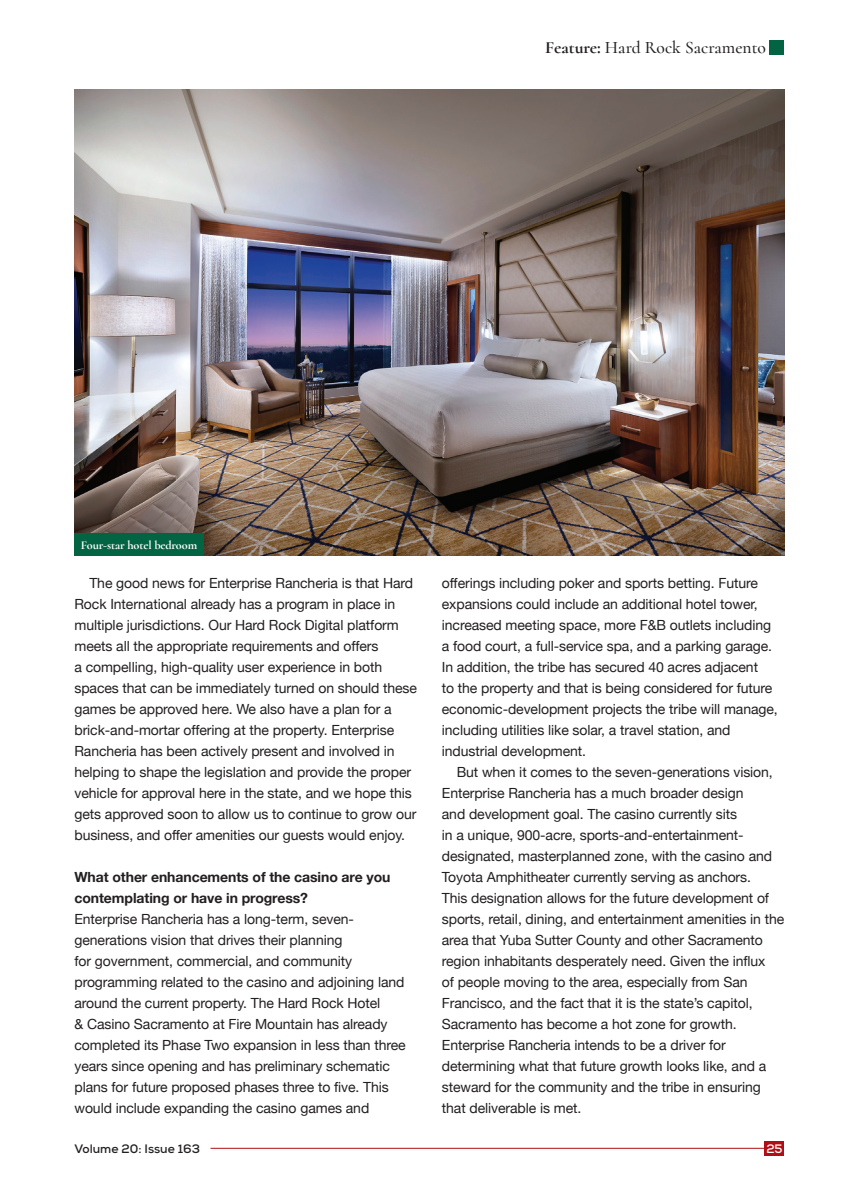
<style>
.page{position:relative;width:844px;height:1181px;background:#fff}
.page>*{position:absolute;margin:0;border:0;box-sizing:border-box;transform-origin:0 0}
.NormalCL{font:500 17.5px "Cormorant";color:#231f20}
.Normal_CL{font:14px/21px "Helvetica Neue";letter-spacing:-.005em;color:#231f20}
.Normal_CL-2{font:700 14px/21px "Helvetica Neue";letter-spacing:-.005em;color:#231f20}
.sub_header_CL{font:700 12.25px "Cormorant";letter-spacing:-.01em;color:#fff}
.t1{font:700 12.25px "Nexa";color:#231f20}
.t2{font:700 12.25px "Nexa";color:#fff}
.s1{font-weight:700}
</style>
<div class="page">
<hr style="left:210px;top:1148px;width:559px;height:1px;background:#b00d15">
<div style="left:764px;top:1141px;width:20px;height:15px;background:#b00d15"></div>
<div style="left:769px;top:40px;width:15px;height:15px;background:#026442"></div>
<img style="left:74px;top:89px;width:710px;height:467px">
<div style="left:74px;top:533px;width:129px;height:23px;background:#026442"></div>
<p class="NormalCL" style="left:545px;top:36px;width:222px"><span class="s1">Feature:</span> Hard Rock Sacramento</p>
<p class="sub_header_CL" style="left:81px;top:538px;width:118px">Four-star hotel bedroom</p>
<p class="Normal_CL" style="left:74px;top:573px;width:344px;text-indent:15px">The good news for Enterprise Rancheria is that Hard Rock International already has a program in place in multiple jurisdictions. Our Hard Rock Digital platform meets all the appropriate requirements and offers<br>a compelling, high-quality user experience in both spaces that can be immediately turned on should these games be approved here. We also have a plan for a brick-and-mortar offering at the property. Enterprise Rancheria has been actively present and involved in helping to shape the legislation and provide the proper vehicle for approval here in the state, and we hope this gets approved soon to allow us to continue to grow our business, and offer amenities our guests would enjoy.</p>
<p class="Normal_CL-2" style="left:74px;top:867px;width:317px">What other enhancements of the casino are you contemplating or have in progress?</p>
<p class="Normal_CL" style="left:74px;top:909px;width:333px">Enterprise Rancheria has a long-term, seven&shy;generations vision that drives their planning<br>for government, commercial, and community programming related to the casino and adjoining land around the current property. The Hard Rock Hotel<br>&amp; Casino Sacramento at Fire Mountain has already completed its Phase Two expansion in less than three years since opening and has preliminary schematic plans for future proposed phases three to five. This would include expanding the casino games and</p>
<p class="Normal_CL" style="left:441px;top:573px;width:337px">offerings including poker and sports betting. Future expansions could include an additional hotel tower, increased meeting space, more F&amp;B outlets including a food court, a full-service spa, and a parking garage.<br>In addition, the tribe has secured 40 acres adjacent<br>to the property and that is being considered for future economic-development projects the tribe will manage, including utilities like solar, a travel station, and industrial development.</p>
<p class="Normal_CL" style="left:441px;top:762px;width:344px;text-indent:15px">But when it comes to the seven-generations vision, Enterprise Rancheria has a much broader design<br>and development goal. The casino currently sits<br>in a unique, 900-acre, sports-and-entertainment&shy;designated, masterplanned zone, with the casino and Toyota Amphitheater currently serving as anchors.<br>This designation allows for the future development of sports, retail, dining, and entertainment amenities in the area that Yuba Sutter County and other Sacramento region inhabitants desperately need. Given the influx<br>of people moving to the area, especially from San Francisco, and the fact that it is the state’s capitol, Sacramento has become a hot zone for growth.<br>Enterprise Rancheria intends to be a driver for determining what that future growth looks like, and a steward for the community and the tribe in ensuring that deliverable is met.</p>
<p class="t1" style="left:74px;top:1141px;width:127px">Volume 20: Issue 163</p>
<p class="t2" style="left:766px;top:1141px;width:18px">25</p>
</div>
